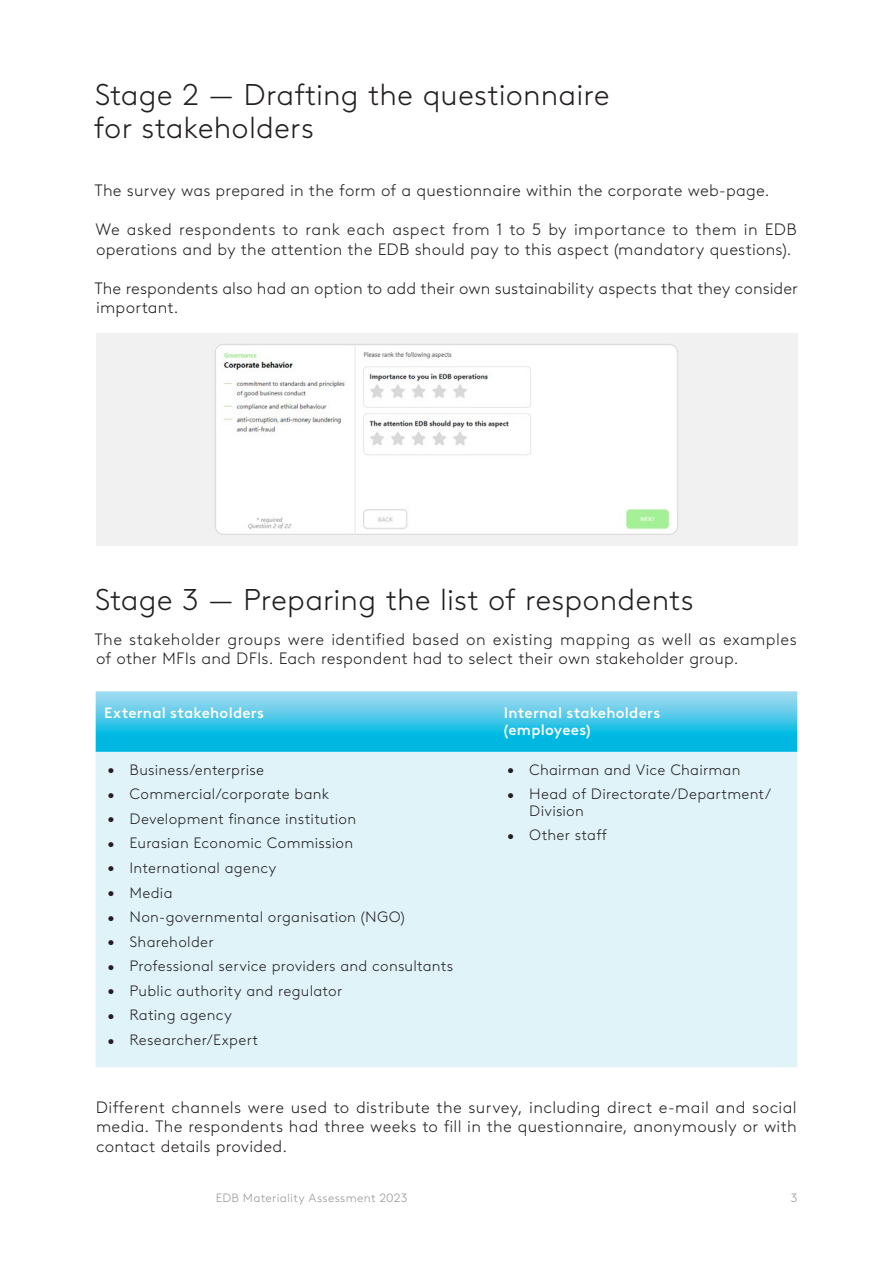
<style>
.page{position:relative;width:893px;height:1263px;background:#fff}
.page>*{position:absolute;margin:0;border:0;box-sizing:border-box;transform-origin:0 0}
.t1{font:300 30px/33px "Brown LL Cyr";letter-spacing:.005em;color:#231f20}
.t2{font:300 16.5px/19.5px "Brown LL Cyr";letter-spacing:.015em;color:#231f20}
.t3{font:300 15px/16.5px "Brown LL Cyr";letter-spacing:.02em;color:#231f20}
.t4{font:500 15px/16.5px "Brown LL Cyr";letter-spacing:.015em;color:#fff}
.t5{font:300 12px "Brown LL Cyr";letter-spacing:.025em;color:#939598}
.s1{font-size:10.5px}
</style>
<div class="page">
<div style="left:96px;top:333px;width:701px;height:213px;background:#f1f1f1"></div>
<img style="left:215px;top:344px;width:463px;height:190px">
<div style="left:215px;top:344px;width:463px;height:190px;border:1px solid #d9d9d9;border-radius:9px"></div>
<svg style="left:96px;top:691px;width:701px;height:61px;background:#42c6e8"></svg>
<div style="left:96px;top:752px;width:701px;height:315px;background:#dff3f9"></div>
<h1 class="t1" style="left:94px;top:78px;width:517px">Stage 2 — Drafting the questionnaire for stakeholders</h1>
<p class="t2" style="left:94px;top:181px;width:677px">The survey was prepared in the form of a questionnaire within the corporate web-page.</p>
<p class="t2" style="left:95px;top:220px;width:703px">We asked respondents to rank each aspect from 1 to 5 by importance to them in EDB operations and by the attention the EDB should pay to this aspect (mandatory questions).</p>
<p class="t2" style="left:94px;top:278px;width:705px">The respondents also had an option to add their own sustainability aspects that they consider important.</p>
<h1 class="t1" style="left:95px;top:583px;width:600px">Stage 3 — Preparing the list of respondents</h1>
<p class="t2" style="left:94px;top:629px;width:704px">The stakeholder groups were identified based on existing mapping as well as examples of other MFIs and DFIs. Each respondent had to select their own stakeholder group.</p>
<p class="t4" style="left:104px;top:705px;width:161px">External stakeholders</p>
<p class="t4" style="left:504px;top:705px;width:158px">Internal stakeholders (employees)</p>
<p class="t3" style="left:108px;top:761px;width:158px"><span class="s1">•</span> Business/enterprise</p>
<p class="t3" style="left:108px;top:786px;width:223px"><span class="s1">•</span> Commercial/corporate bank</p>
<p class="t3" style="left:108px;top:810px;width:250px"><span class="s1">•</span> Development finance institution</p>
<p class="t3" style="left:108px;top:835px;width:247px"><span class="s1">•</span> Eurasian Economic Commission</p>
<p class="t3" style="left:108px;top:859px;width:170px"><span class="s1">•</span> International agency</p>
<p class="t3" style="left:108px;top:884px;width:66px"><span class="s1">•</span> Media</p>
<p class="t3" style="left:108px;top:909px;width:299px"><span class="s1">•</span> Non-governmental organisation (NGO)</p>
<p class="t3" style="left:108px;top:933px;width:107px"><span class="s1">•</span> Shareholder</p>
<p class="t3" style="left:108px;top:958px;width:347px"><span class="s1">•</span> Professional service providers and consultants</p>
<p class="t3" style="left:108px;top:982px;width:236px"><span class="s1">•</span> Public authority and regulator</p>
<p class="t3" style="left:108px;top:1007px;width:126px"><span class="s1">•</span> Rating agency</p>
<p class="t3" style="left:108px;top:1031px;width:152px"><span class="s1">•</span> Researcher/Expert</p>
<p class="t3" style="left:507px;top:761px;width:234px"><span class="s1">•</span> Chairman and Vice Chairman</p>
<p class="t3" style="left:529px;top:786px;width:244px;text-indent:-22px"><span class="s1">•</span> Head of Directorate/Department/<br>Division</p>
<p class="t3" style="left:507px;top:827px;width:101px"><span class="s1">•</span> Other staff</p>
<p class="t2" style="left:96px;top:1097px;width:702px;text-align:justify">Different channels were used to distribute the survey, including direct e-mail and social media. The respondents had three weeks to fill in the questionnaire, anonymously or with contact details provided.</p>
<p class="t5" style="left:216px;top:1191px;width:193px">EDB Materiality Assessment 2023</p>
<p class="t5" style="left:791px;top:1191px;width:8px">3</p>
</div>
